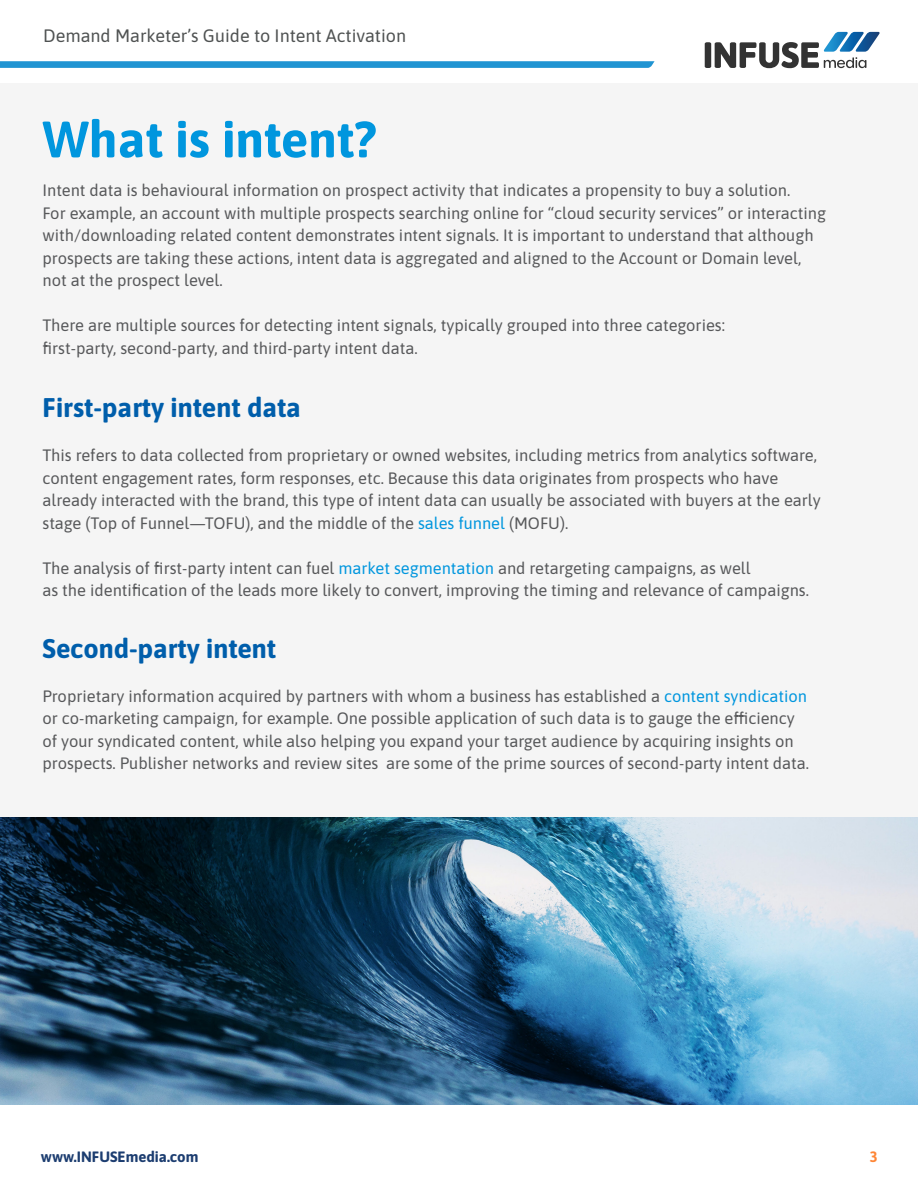
<style>
.page{position:relative;width:918px;height:1188px;background:#fff}
.page>*{position:absolute;margin:0;border:0;box-sizing:border-box;transform-origin:0 0}
.t1{font:700 51px "Asap";color:#0096de}
.t2{font:700 27px "Asap";color:#005eab}
.t3{font:18px "Asap";color:#4f5252}
.t4{font:16.5px/22.5px "Asap";color:#57585a}
.t5{font:700 15px "Asap";color:#1c3d70}
.t6{font:700 15px "Asap";color:#fe8636}
.s1{color:#0096de}
</style>
<div class="page">
<svg style="left:0;top:61px;width:655px;height:7px"></svg>
<div style="left:0;top:83px;width:918px;height:734px;background:#f5f5f5"></div>
<img style="left:0;top:817px;width:918px;height:287px">
<svg style="left:705px;top:32px;width:175px;height:36px"></svg>
<p class="t3" style="left:43px;top:23px;width:364px">Demand Marketer’s Guide to Intent Activation</p>
<p class="t1" style="left:43px;top:104px;width:336px">What is intent?</p>
<p class="t4" style="left:43px;top:178px;width:785px">Intent data is behavioural information on prospect activity that indicates a propensity to buy a solution.<br>For example, an account with multiple prospects searching online for “cloud security services” or interacting with/downloading related content demonstrates intent signals. It is important to understand that although prospects are taking these actions, intent data is aggregated and aligned to the Account or Domain level, not at the prospect level.</p>
<p class="t4" style="left:43px;top:313px;width:684px">There are multiple sources for detecting intent signals, typically grouped into three categories: first-party, second-party, and third-party intent data.</p>
<p class="t2" style="left:43px;top:389px;width:260px">First-party intent data</p>
<p class="t4" style="left:43px;top:443px;width:780px">This refers to data collected from proprietary or owned websites, including metrics from analytics software, content engagement rates, form responses, etc. Because this data originates from prospects who have already interacted with the brand, this type of intent data can usually be associated with buyers at the early stage (Top of Funnel—TOFU), and the middle of the <span class="s1">sales funnel</span> (MOFU).</p>
<p class="t4" style="left:43px;top:556px;width:768px">The analysis of first-party intent can fuel <span class="s1">market segmentation</span> and retargeting campaigns, as well<br>as the identification of the leads more likely to convert, improving the timing and relevance of campaigns.</p>
<p class="t2" style="left:43px;top:630px;width:235px">Second-party intent</p>
<p class="t4" style="left:43px;top:684px;width:768px">Proprietary information acquired by partners with whom a business has established a <span class="s1">content syndication </span>or co-marketing campaign, for example. One possible application of such data is to gauge the efficiency of your syndicated content, while also helping you expand your target audience by acquiring insights on prospects. Publisher networks and review sites are some of the prime sources of second-party intent data.</p>
<p class="t5" style="left:41px;top:1146px;width:159px">www.INFUSEmedia.com</p>
<p class="t6" style="left:870px;top:1146px;width:10px">3</p>
</div>
